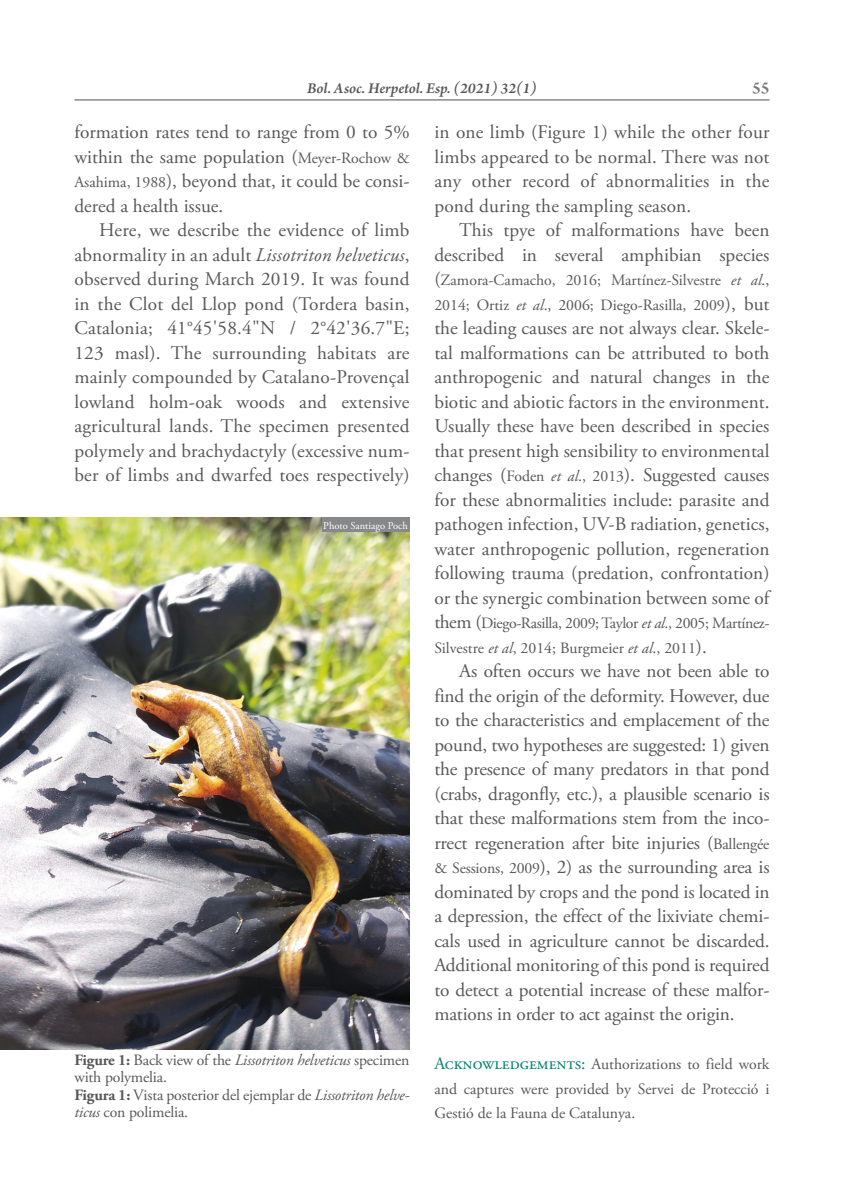
<style>
.page{position:relative;width:844px;height:1191px;background:#fff}
.page>*{position:absolute;margin:0;border:0;box-sizing:border-box;transform-origin:0 0}
.t1{font:19.25px/24.5px "Adobe Garamond Pro";color:#58585a;text-align:justify}
.t2{font:600 17.5px "Arno Pro";color:#58585a}
.t3{font:15.75px/17.5px "Adobe Garamond Pro";color:#58585a}
.t4{font:15.75px/24.5px "Adobe Garamond Pro";letter-spacing:-.025em;color:#58585a}
.t5{font:italic 600 15.75px "Arno Pro";color:#58585a}
.t6{font:10.5px "Adobe Garamond Pro";color:#fff}
.s1{font-size:15.75px}
.s2{font-style:italic}
.s3{font-weight:700}
.s4{font-size:19.25px}
.s5{font-style:italic;font-size:15.75px}
.s6{font-size:17.5px;color:#00816c}
</style>
<div class="page">
<hr style="left:74px;top:99px;width:695px;height:2px;background:#58585a">
<img style="left:0;top:517px;width:409px;height:532px">
<div style="left:322px;top:517px;width:87px;height:15px;background:#87888a"></div>
<p class="t5" style="left:307px;top:79px;width:231px">Bol. Asoc. Herpetol. Esp. (2021) 32(1)</p>
<p class="t2" style="left:752px;top:78px;width:19px">55</p>
<p class="t1" style="left:74px;top:120px;width:336px">formation rates tend to range from 0 to 5% within the same population (<span class="s1">Meyer-Rochow &amp; Asahima, 1988</span>), beyond that, it could be consi&shy;dered a health issue.</p>
<p class="t1" style="left:74px;top:218px;width:336px;text-indent:25px">Here, we describe the evidence of limb abnormality in an adult <span class="s2">Lissotriton helveticus</span>, observed during March 2019. It was found in the Clot del Llop pond (Tordera basin, Catalonia; 41°45'58.4"N / 2°42'36.7"E; 123 masl). The surrounding habitats are mainly compounded by Catalano-Provençal lowland holm-oak woods and extensive agricultural lands. The specimen presented polymely and brachydactyly (excessive num&shy;ber of limbs and dwarfed toes respectively)</p>
<p class="t6" style="left:323px;top:519px;width:86px">Photo Santiago Poch</p>
<p class="t3" style="left:74px;top:1051px;width:336px"><span class="s3">Figure 1:</span> Back view of the <span class="s2">Lissotriton helveticus</span> specimen with polymelia.<br><span class="s3">Figura 1:</span> Vista posterior del ejemplar de <span class="s2">Lissotriton helve&shy;ticus</span> con polimelia.</p>
<p class="t1" style="left:434px;top:120px;width:336px">in one limb (Figure 1) while the other four limbs appeared to be normal. There was not any other record of abnormalities in the pond during the sampling season.</p>
<p class="t1" style="left:434px;top:218px;width:336px;text-align:right">This tpye of malformations have been described in several amphibian species</p>
<p class="t3" style="left:434px;top:268px;width:336px;line-height:24.5px"><span class="s4">(</span>Zamora-Camacho, 2016; Martínez-Silvestre <span class="s2">et al</span>.,<br>2014; Ortiz <span class="s2">et al</span>., 2006; Diego-Rasilla, 2009<span class="s4">), but</span></p>
<p class="t1" style="left:434px;top:316px;width:336px">the leading causes are not always clear. Skele&shy;tal malformations can be attributed to both anthropogenic and natural changes in the biotic and abiotic factors in the environment.<br>Usually these have been described in species that present high sensibility to environmental changes (<span class="s1">Foden</span> <span class="s5">et al</span><span class="s1">., 2013</span>). Suggested causes for these abnormalities include: parasite and pathogen infection, UV-B radiation, genetics, water anthropogenic pollution, regeneration following trauma (predation, confrontation) or the synergic combination between some of</p>
<p class="t4" style="left:434px;top:611px;width:336px"><span class="s4">them (</span>Diego-Rasilla, 2009; Taylor <span class="s2">et al</span>., 2005; Martínez-<br>Silvestre <span class="s2">et al</span>, 2014; Burgmeier <span class="s2">et al</span>., 2011<span class="s4">).</span></p>
<p class="t1" style="left:434px;top:659px;width:336px;text-indent:25px">As often occurs we have not been able to find the origin of the deformity. However, due to the characteristics and emplacement of the pound, two hypotheses are suggested: 1) given the presence of many predators in that pond (crabs, dragonfly, etc.), a plausible scenario is that these malformations stem from the inco&shy;rrect regeneration after bite injuries (<span class="s1">Ballengée &amp; Sessions, 2009</span>), 2) as the surrounding area is dominated by crops and the pond is located in a depression, the effect of the lixiviate chemi&shy;cals used in agriculture cannot be discarded.<br>Additional monitoring of this pond is required to detect a potential increase of these malfor&shy;mations in order to act against the origin.</p>
<p class="t3" style="left:434px;top:1052px;width:337px;line-height:24.5px;text-align:justify"><span class="s6">Acknowledgements:</span> Authorizations to field work and captures were provided by Servei de Protecció i Gestió de la Fauna de Catalunya.</p>
</div>
